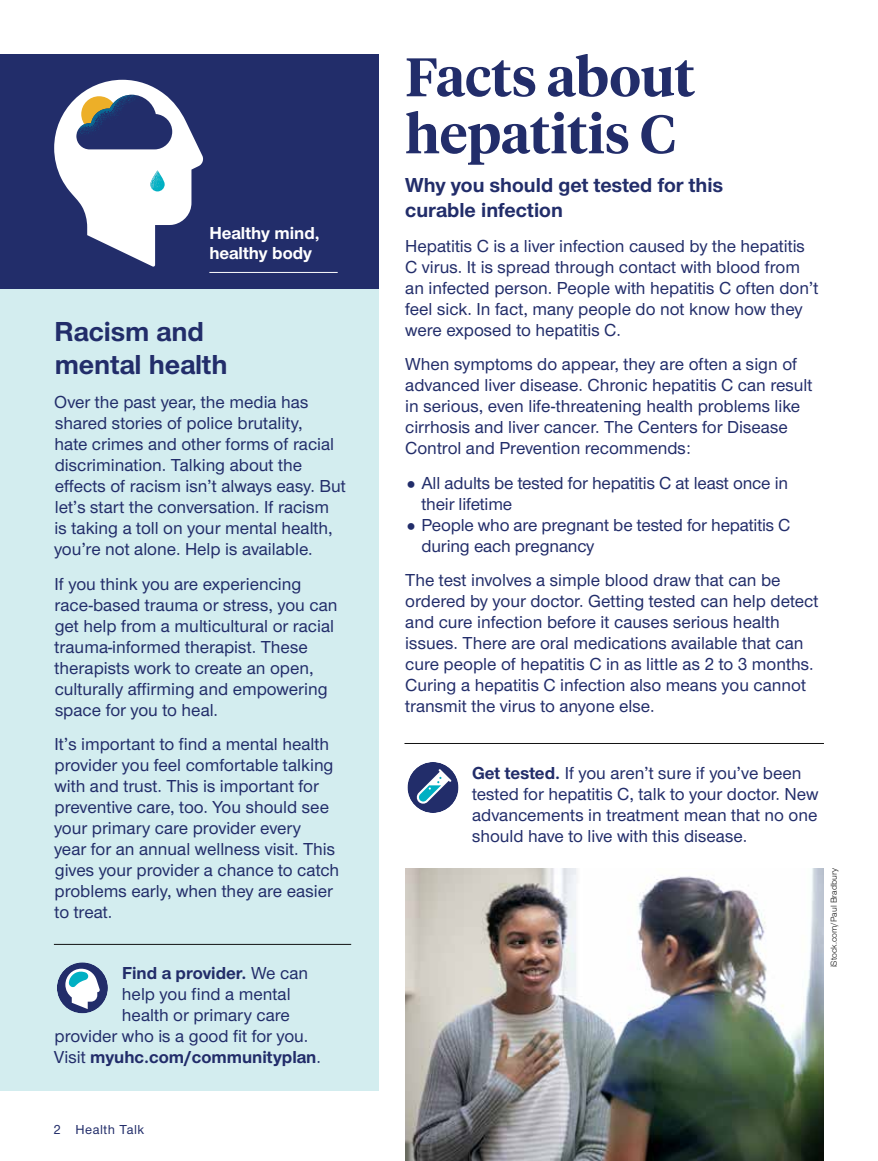
<style>
.page{position:relative;width:878px;height:1161px;background:#fff}
.page>*{position:absolute;margin:0;border:0;box-sizing:border-box;transform-origin:0 0}
.t1{font:600 54px/57px "UHC Serif Headline";color:#222d6a}
.t2{font:700 28.5px/33px "UHC Sans";color:#222d6a}
.t3{font:700 21px/25.2px "UHC Sans";color:#222d6a}
.t4{font:500 18px/21px "UHC Sans";color:#222d6a}
.t5{font:700 18px "UHC Sans";color:#222d6a}
.t6{font:700 18px/19.5px "UHC Sans";color:#fff}
.t7{font:500 13.5px "UHC Sans";letter-spacing:.04em;color:#222d6a}
.t8{font:9px "UHC Sans";color:#121212}
.s1{font-weight:500}
.s2{font-weight:700}
</style>
<div class="page">
<img style="left:405px;top:868px;width:419px;height:293px">
<div style="left:0;top:54px;width:378px;height:1037px;background:#d3edef"></div>
<hr style="left:54px;top:944px;width:297px;height:1px;background:#121212">
<div style="left:57px;top:962px;width:51px;height:51px;background:#222d6a;border-radius:50%"></div>
<svg style="left:65px;top:969px;width:35px;height:40px"></svg>
<div style="left:0;top:54px;width:378px;height:235px;background:#222d6a"></div>
<svg style="left:54px;top:80px;width:149px;height:187px"></svg>
<hr style="left:209px;top:272px;width:129px;height:1px;background:#fff">
<hr style="left:404px;top:743px;width:419px;height:1px;background:#121212">
<div style="left:407px;top:762px;width:51px;height:51px;background:#222d6a;border-radius:50%"></div>
<svg style="left:416px;top:769px;width:35px;height:35px"></svg>
<p class="t6" style="left:209px;top:223px;width:112px">Healthy mind, healthy body</p>
<h2 class="t2" style="left:54px;top:314px;width:175px">Racism and mental health</h2>
<p class="t4" style="left:54px;top:391px;width:293px">Over the past year, the media has shared stories of police brutality,<br>hate crimes and other forms of racial discrimination. Talking about the effects of racism isn’t always easy. But let’s start the conversation. If racism<br>is taking a toll on your mental health, you’re not alone. Help is available.</p>
<p class="t4" style="left:55px;top:572px;width:284px">If you think you are experiencing race-based trauma or stress, you can get help from a multicultural or racial trauma-informed therapist. These therapists work to create an open, culturally affirming and empowering space for you to heal.</p>
<p class="t4" style="left:54px;top:733px;width:287px">It’s important to find a mental health provider you feel comfortable talking with and trust. This is important for preventive care, too. You should see your primary care provider every<br>year for an annual wellness visit. This gives your provider a chance to catch problems early, when they are easier to treat.</p>
<p class="t5" style="left:122px;top:961px;width:187px">Find a provider. <span class="s1">We can</span></p>
<p class="t4" style="left:122px;top:983px;width:170px">help you find a mental</p>
<p class="t4" style="left:122px;top:1004px;width:169px">health or primary care</p>
<p class="t4" style="left:55px;top:1025px;width:255px">provider who is a good fit for you.</p>
<p class="t5" style="left:54px;top:1045px;width:269px"><span class="s1">Visit</span> myuhc.com/communityplan<span class="s1">.</span></p>
<p class="t7" style="left:54px;top:1120px;width:92px">2 Health Talk</p>
<h1 class="t1" style="left:405px;top:46px;width:291px">Facts about hepatitis C</h1>
<p class="t3" style="left:405px;top:172px;width:319px">Why you should get tested for this curable infection</p>
<p class="t4" style="left:405px;top:234px;width:415px">Hepatitis C is a liver infection caused by the hepatitis C virus. It is spread through contact with blood from an infected person. People with hepatitis C often don’t feel sick. In fact, many people do not know how they were exposed to hepatitis C.</p>
<p class="t4" style="left:405px;top:353px;width:409px">When symptoms do appear, they are often a sign of advanced liver disease. Chronic hepatitis C can result in serious, even life-threatening health problems like cirrhosis and liver cancer. The Centers for Disease Control and Prevention recommends:</p>
<p class="t4" style="left:421px;top:471px;width:370px">All adults be tested for hepatitis C at least once in their lifetime<br>People who are pregnant be tested for hepatitis C during each pregnancy</p>
<p class="t4" style="left:405px;top:569px;width:415px">The test involves a simple blood draw that can be ordered by your doctor. Getting tested can help detect and cure infection before it causes serious health issues. There are oral medications available that can cure people of hepatitis C in as little as 2 to 3 months.<br>Curing a hepatitis C infection also means you cannot transmit the virus to anyone else.</p>
<p class="t4" style="left:472px;top:761px;width:348px"><span class="s2">Get tested.</span> If you aren’t sure if you’ve been tested for hepatitis C, talk to your doctor. New advancements in treatment mean that no one should have to live with this disease.</p>
<p class="t8" style="left:827px;top:967px;width:101px;rotate:-90deg">iStock.com/Paul Bradbury</p>
</div>
